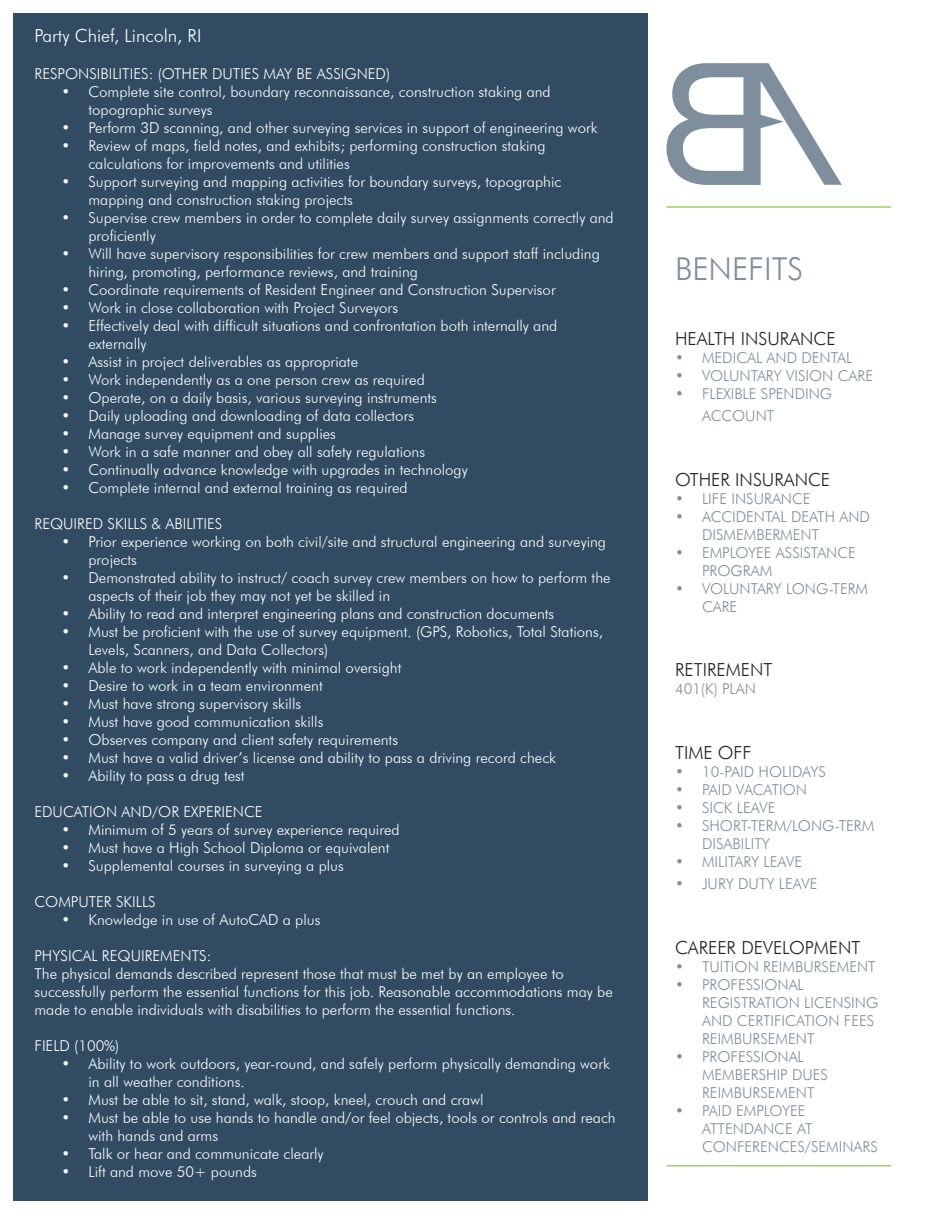
<style>
.page{position:relative;width:945px;height:1215px;background:#fff}
.page>*{position:absolute;margin:0;border:0;box-sizing:border-box;transform-origin:0 0}
.t1{font:300 31.5px "Futura BT";color:#7e8e9c}
.t2{font:300 18px "Futura BT";color:#231f20}
.t3{font:300 18px "Futura BT";color:#fff}
.t4{font:300 15px/18px "Futura BT";color:#fff}
.t5{font:300 15px/18px "Futura BT";color:#7e8e9c}
</style>
<div class="page">
<div style="left:14px;top:14px;width:634px;height:1188px;background:#314c62"></div>
<svg style="left:666px;top:63px;width:176px;height:122px"></svg>
<hr style="left:666px;top:206px;width:225px;height:2px;background:#9fce66">
<hr style="left:666px;top:1165px;width:225px;height:1px;background:#9fce66">
<p class="t3" style="left:34px;top:25px;width:169px">Party Chief, Lincoln, RI</p>
<p class="t4" style="left:34px;top:64px;width:357px">RESPONSIBILITIES: (OTHER DUTIES MAY BE ASSIGNED)</p>
<p class="t4" style="left:88px;top:82px;width:464px;text-indent:-27px">• Complete site control, boundary reconnaissance, construction staking and topographic surveys</p>
<p class="t4" style="left:61px;top:118px;width:538px">• Perform 3D scanning, and other surveying services in support of engineering work</p>
<p class="t4" style="left:88px;top:136px;width:459px;text-indent:-27px">• Review of maps, field notes, and exhibits; performing construction staking calculations for improvements and utilities</p>
<p class="t4" style="left:88px;top:172px;width:474px;text-indent:-27px">• Support surveying and mapping activities for boundary surveys, topographic mapping and construction staking projects</p>
<p class="t4" style="left:88px;top:208px;width:527px;text-indent:-27px">• Supervise crew members in order to complete daily survey assignments correctly and proficiently</p>
<p class="t4" style="left:88px;top:244px;width:513px;text-indent:-27px">• Will have supervisory responsibilities for crew members and support staff including hiring, promoting, performance reviews, and training</p>
<p class="t4" style="left:61px;top:280px;width:496px">• Coordinate requirements of Resident Engineer and Construction Supervisor</p>
<p class="t4" style="left:61px;top:298px;width:338px">• Work in close collaboration with Project Surveyors</p>
<p class="t4" style="left:88px;top:316px;width:470px;text-indent:-27px">• Effectively deal with difficult situations and confrontation both internally and externally</p>
<p class="t4" style="left:61px;top:352px;width:298px">• Assist in project deliverables as appropriate</p>
<p class="t4" style="left:61px;top:370px;width:365px">• Work independently as a one person crew as required</p>
<p class="t4" style="left:61px;top:388px;width:377px">• Operate, on a daily basis, various surveying instruments</p>
<p class="t4" style="left:61px;top:406px;width:354px">• Daily uploading and downloading of data collectors</p>
<p class="t4" style="left:61px;top:424px;width:276px">• Manage survey equipment and supplies</p>
<p class="t4" style="left:61px;top:442px;width:365px">• Work in a safe manner and obey all safety regulations</p>
<p class="t4" style="left:61px;top:460px;width:408px">• Continually advance knowledge with upgrades in technology</p>
<p class="t4" style="left:61px;top:478px;width:348px">• Complete internal and external training as required</p>
<p class="t4" style="left:34px;top:514px;width:189px">REQUIRED SKILLS &amp; ABILITIES</p>
<p class="t4" style="left:88px;top:532px;width:519px;text-indent:-27px">• Prior experience working on both civil/site and structural engineering and surveying projects</p>
<p class="t4" style="left:88px;top:568px;width:524px;text-indent:-27px">• Demonstrated ability to instruct/ coach survey crew members on how to perform the aspects of their job they may not yet be skilled in</p>
<p class="t4" style="left:61px;top:604px;width:494px">• Ability to read and interpret engineering plans and construction documents</p>
<p class="t4" style="left:88px;top:622px;width:516px;text-indent:-27px">• Must be proficient with the use of survey equipment. (GPS, Robotics, Total Stations,<br>Levels, Scanners, and Data Collectors)</p>
<p class="t4" style="left:61px;top:658px;width:341px">• Able to work independently with minimal oversight</p>
<p class="t4" style="left:61px;top:676px;width:263px">• Desire to work in a team environment</p>
<p class="t4" style="left:61px;top:694px;width:241px">• Must have strong supervisory skills</p>
<p class="t4" style="left:61px;top:712px;width:263px">• Must have good communication skills</p>
<p class="t4" style="left:61px;top:730px;width:338px">• Observes company and client safety requirements</p>
<p class="t4" style="left:61px;top:748px;width:496px">• Must have a valid driver’s license and ability to pass a driving record check</p>
<p class="t4" style="left:61px;top:766px;width:185px">• Ability to pass a drug test</p>
<p class="t4" style="left:34px;top:802px;width:230px">EDUCATION AND/OR EXPERIENCE</p>
<p class="t4" style="left:61px;top:820px;width:340px">• Minimum of 5 years of survey experience required</p>
<p class="t4" style="left:61px;top:838px;width:329px">• Must have a High School Diploma or equivalent</p>
<p class="t4" style="left:61px;top:856px;width:284px">• Supplemental courses in surveying a plus</p>
<p class="t4" style="left:34px;top:892px;width:123px">COMPUTER SKILLS</p>
<p class="t4" style="left:61px;top:910px;width:261px">• Knowledge in use of AutoCAD a plus</p>
<p class="t4" style="left:34px;top:946px;width:179px">PHYSICAL REQUIREMENTS:</p>
<p class="t4" style="left:34px;top:964px;width:580px">The physical demands described represent those that must be met by an employee to successfully perform the essential functions for this job. Reasonable accommodations may be made to enable individuals with disabilities to perform the essential functions.</p>
<p class="t4" style="left:34px;top:1036px;width:86px">FIELD (100%)</p>
<p class="t4" style="left:88px;top:1054px;width:523px;text-indent:-27px">• Ability to work outdoors, year-round, and safely perform physically demanding work in all weather conditions.</p>
<p class="t4" style="left:61px;top:1090px;width:424px">• Must be able to sit, stand, walk, stoop, kneel, crouch and crawl</p>
<p class="t4" style="left:88px;top:1108px;width:529px;text-indent:-27px">• Must be able to use hands to handle and/or feel objects, tools or controls and reach with hands and arms</p>
<p class="t4" style="left:61px;top:1144px;width:264px">• Talk or hear and communicate clearly</p>
<p class="t4" style="left:61px;top:1162px;width:197px">• Lift and move 50+ pounds</p>
<p class="t1" style="left:675px;top:250px;width:129px">BENEFITS</p>
<p class="t2" style="left:675px;top:328px;width:162px">HEALTH INSURANCE</p>
<p class="t5" style="left:675px;top:349px;width:179px">• MEDICAL AND DENTAL</p>
<p class="t5" style="left:675px;top:367px;width:200px">• VOLUNTARY VISION CARE</p>
<p class="t5" style="left:702px;top:383px;width:132px;line-height:21.6px;text-indent:-27px">• FLEXIBLE SPENDING<br>ACCOUNT</p>
<p class="t2" style="left:675px;top:468px;width:157px">OTHER INSURANCE</p>
<p class="t5" style="left:675px;top:489px;width:137px">• LIFE INSURANCE</p>
<p class="t5" style="left:702px;top:507px;width:170px;text-indent:-27px">• ACCIDENTAL DEATH AND<br>DISMEMBERMENT</p>
<p class="t5" style="left:702px;top:543px;width:155px;text-indent:-27px">• EMPLOYEE ASSISTANCE<br>PROGRAM</p>
<p class="t5" style="left:702px;top:579px;width:168px;text-indent:-27px">• VOLUNTARY LONG-TERM<br>CARE</p>
<p class="t2" style="left:675px;top:659px;width:99px">RETIREMENT</p>
<p class="t5" style="left:675px;top:680px;width:82px">401(K) PLAN</p>
<p class="t2" style="left:675px;top:742px;width:78px">TIME OFF</p>
<p class="t5" style="left:675px;top:763px;width:152px">• 10-PAID HOLIDAYS</p>
<p class="t5" style="left:675px;top:781px;width:134px">• PAID VACATION</p>
<p class="t5" style="left:675px;top:799px;width:102px">• SICK LEAVE</p>
<p class="t5" style="left:702px;top:817px;width:174px;text-indent:-27px">• SHORT-TERM/LONG-TERM<br>DISABILITY</p>
<p class="t5" style="left:675px;top:853px;width:129px">• MILITARY LEAVE</p>
<p class="t5" style="left:675px;top:874px;width:144px">• JURY DUTY LEAVE</p>
<p class="t2" style="left:675px;top:936px;width:187px">CAREER DEVELOPMENT</p>
<p class="t5" style="left:675px;top:957px;width:202px">• TUITION REIMBURSEMENT</p>
<p class="t5" style="left:702px;top:975px;width:178px;text-indent:-27px">• PROFESSIONAL<br>REGISTRATION LICENSING<br>AND CERTIFICATION FEES<br>REIMBURSEMENT</p>
<p class="t5" style="left:702px;top:1047px;width:128px;text-indent:-27px">• PROFESSIONAL<br>MEMBERSHIP DUES<br>REIMBURSEMENT</p>
<p class="t5" style="left:702px;top:1101px;width:177px;text-indent:-27px">• PAID EMPLOYEE<br>ATTENDANCE AT<br>CONFERENCES/SEMINARS</p>
</div>
